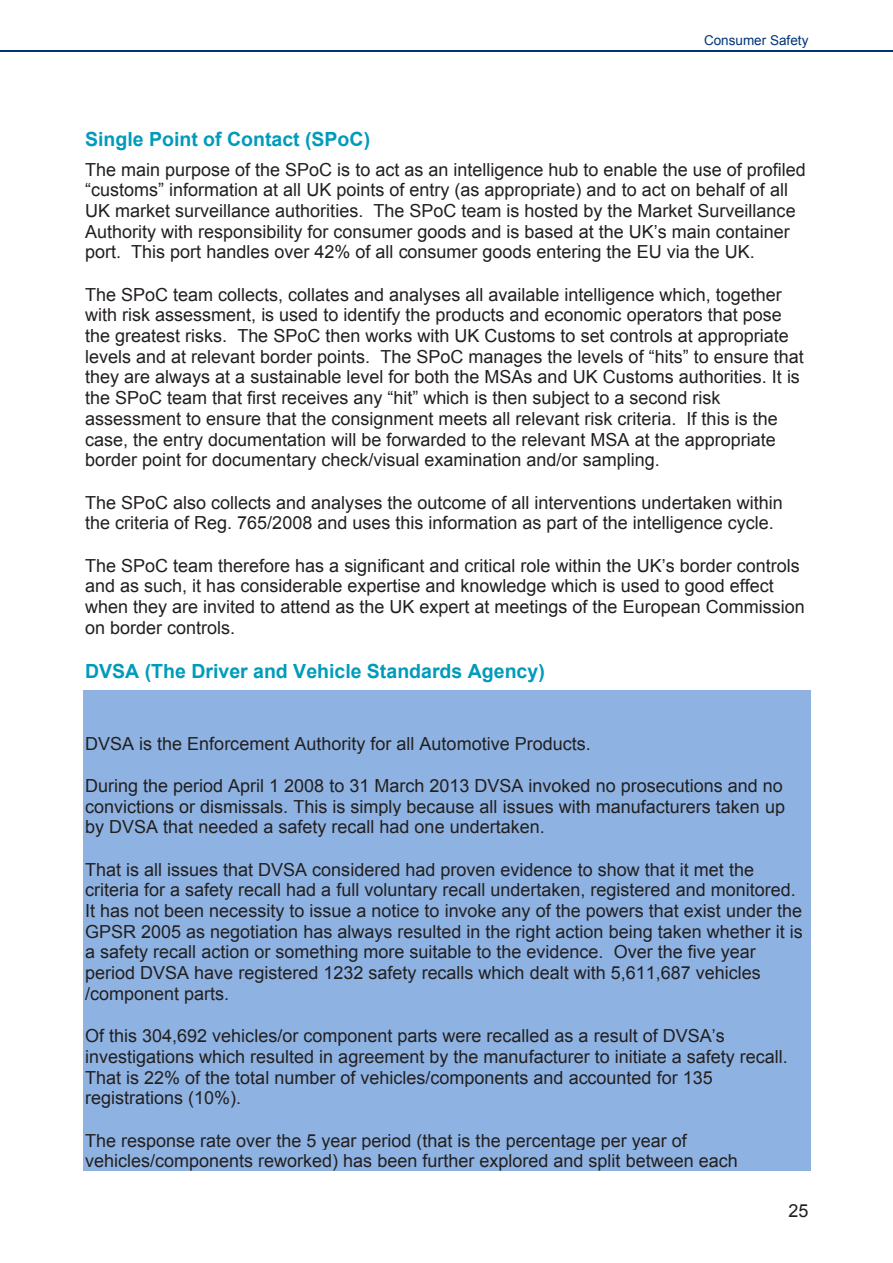
<style>
.page{position:relative;width:893px;height:1263px;background:#fff}
.page>*{position:absolute;margin:0;border:0;box-sizing:border-box;transform-origin:0 0}
.t1{font:700 19.5px "Arial";color:#009bbb}
.t2{font:18px/20.7px "Arial";color:#231f20}
.t3{font:13.5px "Arial";color:#003478}
</style>
<div class="page">
<hr style="left:0;top:50px;width:892px;height:2px;background:#003478">
<div style="left:83px;top:691px;width:727px;height:42px;background:#8eb3e2"></div>
<div style="left:83px;top:733px;width:727px;height:42px;background:#8eb3e2"></div>
<div style="left:83px;top:775px;width:727px;height:21px;background:#8eb3e2"></div>
<div style="left:83px;top:796px;width:727px;height:21px;background:#8eb3e2"></div>
<div style="left:83px;top:817px;width:727px;height:42px;background:#8eb3e2"></div>
<div style="left:83px;top:859px;width:727px;height:21px;background:#8eb3e2"></div>
<div style="left:83px;top:880px;width:727px;height:20px;background:#8eb3e2"></div>
<div style="left:83px;top:900px;width:727px;height:21px;background:#8eb3e2"></div>
<div style="left:83px;top:921px;width:727px;height:21px;background:#8eb3e2"></div>
<div style="left:83px;top:942px;width:727px;height:21px;background:#8eb3e2"></div>
<div style="left:83px;top:963px;width:727px;height:20px;background:#8eb3e2"></div>
<div style="left:83px;top:983px;width:727px;height:43px;background:#8eb3e2"></div>
<div style="left:83px;top:1026px;width:727px;height:20px;background:#8eb3e2"></div>
<div style="left:83px;top:1046px;width:727px;height:21px;background:#8eb3e2"></div>
<div style="left:83px;top:1067px;width:727px;height:21px;background:#8eb3e2"></div>
<div style="left:83px;top:1088px;width:727px;height:42px;background:#8eb3e2"></div>
<div style="left:83px;top:1130px;width:727px;height:21px;background:#8eb3e2"></div>
<div style="left:83px;top:1151px;width:727px;height:20px;background:#8eb3e2"></div>
<p class="t3" style="left:704px;top:33px;width:106px">Consumer Safety</p>
<p class="t1" style="left:85px;top:128px;width:286px">Single Point of Contact (SPoC)</p>
<p class="t2" style="left:85px;top:159px;width:722px">The main purpose of the SPoC is to act as an intelligence hub to enable the use of profiled “customs” information at all UK points of entry (as appropriate) and to act on behalf of all UK market surveillance authorities. The SPoC team is hosted by the Market Surveillance Authority with responsibility for consumer goods and is based at the UK’s main container port. This port handles over 42% of all consumer goods entering the EU via the UK.</p>
<p class="t2" style="left:85px;top:284px;width:720px">The SPoC team collects, collates and analyses all available intelligence which, together with risk assessment, is used to identify the products and economic operators that pose the greatest risks. The SPoC then works with UK Customs to set controls at appropriate levels and at relevant border points. The SPoC manages the levels of “hits” to ensure that they are always at a sustainable level for both the MSAs and UK Customs authorities. It is the SPoC team that first receives any “hit” which is then subject to a second risk assessment to ensure that the consignment meets all relevant risk criteria. If this is the case, the entry documentation will be forwarded to the relevant MSA at the appropriate border point for documentary check/visual examination and/or sampling.</p>
<p class="t2" style="left:85px;top:492px;width:699px">The SPoC also collects and analyses the outcome of all interventions undertaken within the criteria of Reg. 765/2008 and uses this information as part of the intelligence cycle.</p>
<p class="t2" style="left:85px;top:555px;width:721px">The SPoC team therefore has a significant and critical role within the UK’s border controls and as such, it has considerable expertise and knowledge which is used to good effect when they are invited to attend as the UK expert at meetings of the European Commission on border controls.</p>
<p class="t1" style="left:85px;top:660px;width:461px">DVSA (The Driver and Vehicle Standards Agency)</p>
<p class="t2" style="left:85px;top:733px;width:507px">DVSA is the Enforcement Authority for all Automotive Products.</p>
<p class="t2" style="left:85px;top:775px;width:701px">During the period April 1 2008 to 31 March 2013 DVSA invoked no prosecutions and no convictions or dismissals. This is simply because all issues with manufacturers taken up by DVSA that needed a safety recall had one undertaken.</p>
<p class="t2" style="left:85px;top:859px;width:719px">That is all issues that DVSA considered had proven evidence to show that it met the criteria for a safety recall had a full voluntary recall undertaken, registered and monitored.<br>It has not been necessity to issue a notice to invoke any of the powers that exist under the GPSR 2005 as negotiation has always resulted in the right action being taken whether it is a safety recall action or something more suitable to the evidence. Over the five year period DVSA have registered 1232 safety recalls which dealt with 5,611,687 vehicles /component parts.</p>
<p class="t2" style="left:85px;top:1026px;width:704px">Of this 304,692 vehicles/or component parts were recalled as a result of DVSA’s investigations which resulted in agreement by the manufacturer to initiate a safety recall.<br>That is 22% of the total number of vehicles/components and accounted for 135 registrations (10%).</p>
<p class="t2" style="left:85px;top:1130px;width:654px">The response rate over the 5 year period (that is the percentage per year of vehicles/components reworked) has been further explored and split between each</p>
<p class="t2" style="left:788px;top:1201px;width:21px">25</p>
</div>
